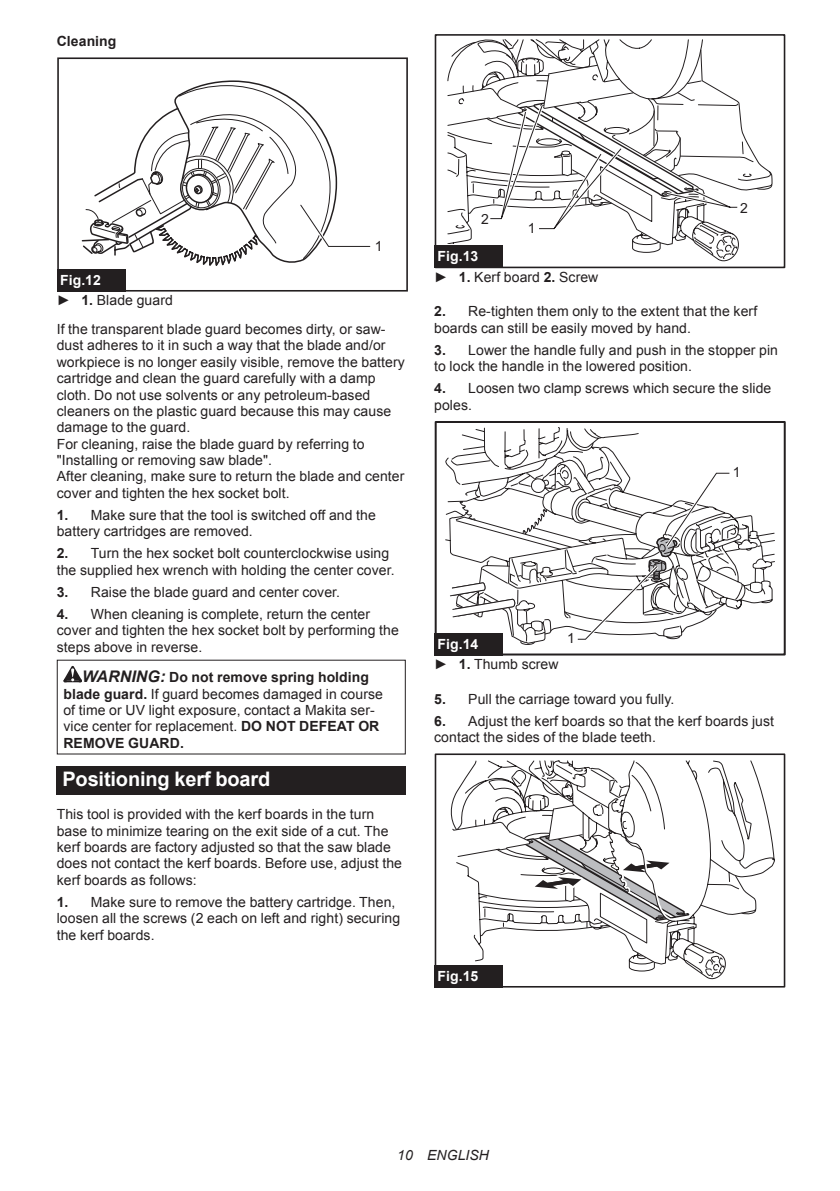
<style>
.page{position:relative;width:840px;height:1191px;background:#fff}
.page>*{position:absolute;margin:0;border:0;box-sizing:border-box;transform-origin:0 0}
.t1{font:700 20px "Arial";letter-spacing:-.01em;color:#fff}
.t2{font:14px/16.4px "Arial";letter-spacing:.005em;color:#231f20}
.t3{font:italic 14px "Arial";letter-spacing:.005em;color:#231f20}
.t4{font:700 14px "Arial";letter-spacing:.005em;color:#231f20}
.t5{font:700 14px "Arial";color:#fff}
.s1{font-weight:700;color:#fff}
.s2{font-weight:700}
.s3{font-weight:700;font-style:italic;font-size:16px}
</style>
<div class="page">
<div style="left:57px;top:57px;width:350px;height:234px;border:2px solid #231f20"></div>
<svg style="left:81px;top:80px;width:290px;height:190px"></svg>
<div style="left:57px;top:269px;width:68px;height:22px;background:#231f20"></div>
<svg style="left:63px;top:666px;width:19px;height:16px"></svg>
<div style="left:57px;top:766px;width:348px;height:28px;background:#231f20"></div>
<svg style="left:447px;top:66px;width:324px;height:196px"></svg>
<svg style="left:447px;top:244px;width:60px;height:21px"></svg>
<div style="left:434px;top:34px;width:350px;height:234px;border:2px solid #231f20"></div>
<svg style="left:451px;top:39px;width:288px;height:194px"></svg>
<div style="left:434px;top:245px;width:68px;height:23px;background:#231f20"></div>
<svg style="left:520px;top:515px;width:243px;height:129px"></svg>
<svg style="left:445px;top:427px;width:287px;height:215px"></svg>
<svg style="left:445px;top:632px;width:62px;height:20px"></svg>
<div style="left:434px;top:421px;width:351px;height:234px;border:2px solid #231f20"></div>
<div style="left:434px;top:633px;width:68px;height:22px;background:#231f20"></div>
<svg style="left:450px;top:760px;width:324px;height:220px"></svg>
<svg style="left:618px;top:788px;width:3px;height:8px"></svg>
<svg style="left:451px;top:804px;width:305px;height:174px"></svg>
<svg style="left:450px;top:964px;width:57px;height:20px"></svg>
<div style="left:434px;top:753px;width:350px;height:234px;border:2px solid #231f20"></div>
<div style="left:434px;top:965px;width:68px;height:22px;background:#231f20"></div>
<p class="t4" style="left:57px;top:32px;width:61px">Cleaning</p>
<p class="t2" style="left:375px;top:238px;width:9px">1</p>
<p class="t2" style="left:57px;top:270px;width:118px;line-height:20.2px"><span class="s1">Fig.12<br></span>► <span class="s2">1.</span> Blade guard</p>
<p class="t2" style="left:57px;top:321px;width:349px">If the transparent blade guard becomes dirty, or saw&shy;dust adheres to it in such a way that the blade and/or workpiece is no longer easily visible, remove the battery cartridge and clean the guard carefully with a damp cloth. Do not use solvents or any petroleum-based cleaners on the plastic guard because this may cause damage to the guard.<br>For cleaning, raise the blade guard by referring to "Installing or removing saw blade".<br>After cleaning, make sure to return the blade and center cover and tighten the hex socket bolt.</p>
<p class="t2" style="left:57px;top:507px;width:320px"><span class="s2">1.</span> Make sure that the tool is switched off and the battery cartridges are removed.</p>
<p class="t2" style="left:57px;top:545px;width:339px"><span class="s2">2.</span> Turn the hex socket bolt counterclockwise using the supplied hex wrench with holding the center cover.</p>
<p class="t2" style="left:57px;top:584px;width:285px"><span class="s2">3.</span> Raise the blade guard and center cover.</p>
<p class="t2" style="left:57px;top:606px;width:343px"><span class="s2">4.</span> When cleaning is complete, return the center cover and tighten the hex socket bolt by performing the steps above in reverse.</p>
<p class="t2" style="left:63px;top:669px;width:321px;text-indent:19px"><span class="s3">WARNING:</span> <span class="s2">Do not remove spring holding blade guard.</span> If guard becomes damaged in course of time or UV light exposure, contact a Makita ser&shy;vice center for replacement. <span class="s2">DO NOT DEFEAT OR REMOVE GUARD.</span></p>
<h1 class="t1" style="left:62px;top:765px;width:209px">Positioning kerf board</h1>
<p class="t2" style="left:57px;top:806px;width:346px">This tool is provided with the kerf boards in the turn base to minimize tearing on the exit side of a cut. The kerf boards are factory adjusted so that the saw blade does not contact the kerf boards. Before use, adjust the kerf boards as follows:</p>
<p class="t2" style="left:57px;top:894px;width:345px"><span class="s2">1.</span> Make sure to remove the battery cartridge. Then, loosen all the screws (2 each on left and right) securing the kerf boards.</p>
<p class="t2" style="left:739px;top:200px;width:9px">2</p>
<p class="t2" style="left:481px;top:211px;width:9px">2</p>
<p class="t2" style="left:434px;top:247px;width:166px;line-height:20.2px"><span class="s1">Fig.13<br></span>► <span class="s2">1.</span> Kerf board <span class="s2">2.</span> Screw</p>
<p class="t2" style="left:434px;top:303px;width:324px"><span class="s2">2.</span> Re-tighten them only to the extent that the kerf boards can still be easily moved by hand.</p>
<p class="t2" style="left:434px;top:342px;width:345px"><span class="s2">3.</span> Lower the handle fully and push in the stopper pin to lock the handle in the lowered position.</p>
<p class="t2" style="left:434px;top:380px;width:338px"><span class="s2">4.</span> Loosen two clamp screws which secure the slide poles.</p>
<p class="t2" style="left:527px;top:220px;width:9px">1</p>
<p class="t2" style="left:732px;top:464px;width:9px">1</p>
<p class="t2" style="left:567px;top:630px;width:9px">1</p>
<p class="t2" style="left:434px;top:634px;width:126px;line-height:20.2px"><span class="s1">Fig.14<br></span>► <span class="s2">1.</span> Thumb screw</p>
<p class="t2" style="left:434px;top:690px;width:242px"><span class="s2">5.</span> Pull the carriage toward you fully.</p>
<p class="t2" style="left:434px;top:712px;width:341px"><span class="s2">6.</span> Adjust the kerf boards so that the kerf boards just contact the sides of the blade teeth.</p>
<p class="t5" style="left:437px;top:966px;width:42px">Fig.15</p>
<p class="t3" style="left:397px;top:1146px;width:93px">10 ENGLISH</p>
</div>
